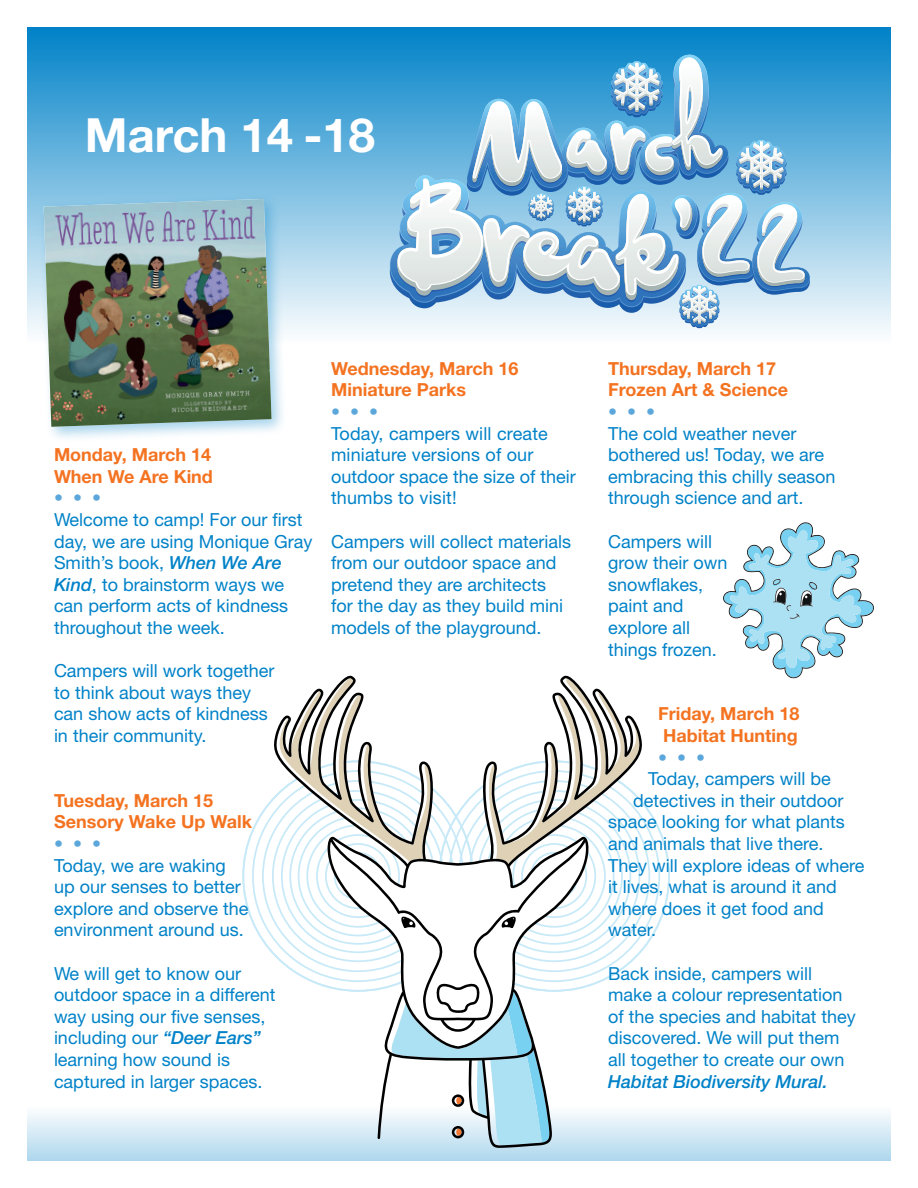
<style>
.page{position:relative;width:918px;height:1188px;background:#fff}
.page>*{position:absolute;margin:0;border:0;box-sizing:border-box;transform-origin:0 0}
.t1{font:700 47.25px "Helvetica Neue";color:#fff}
.t2{font:18px/21.6px "Helvetica Neue";color:#0082c8}
.t3{font:700 18px/21.6px "Helvetica Neue";color:#f47321}
.t4{font:italic 500 18px "Helvetica Neue";color:#0082c8}
.t5{font:18px "Helvetica Neue";color:#5ba6da}
.s1{font-weight:500;font-style:italic}
</style>
<div class="page">
<svg style="left:27px;top:1113px;width:864px;height:48px;background:#cce5f3"></svg>
<div style="left:27px;top:27px;width:864px;height:316px;background:linear-gradient(to bottom,#0081c7,#fbfdfe)"></div>
<svg style="left:390px;top:55px;width:420px;height:273px;background:#8bbedd"></svg>
<svg style="left:272px;top:675px;width:372px;height:473px"></svg>
<svg style="left:502px;top:914px;width:17px;height:14px"></svg>
<svg style="left:390px;top:983px;width:161px;height:162px"></svg>
<svg style="left:398px;top:914px;width:17px;height:14px"></svg>
<div style="left:38px;top:193px;width:249px;height:250px;background:#0082c8;opacity:.35"></div>
<img style="left:44px;top:199px;width:228px;height:228px">
<svg style="left:723px;top:522px;width:151px;height:157px"></svg>
<h1 class="t1" style="left:85px;top:106px;width:292px">March 14 -18</h1>
<p class="t3" style="left:54px;top:444px;width:160px">Monday, March 14<br>When We Are Kind</p>
<p class="t5" style="left:54px;top:487px;width:49px">• • •</p>
<p class="t2" style="left:54px;top:509px;width:260px">Welcome to camp! For our first day, we are using Monique Gray<br>Smith’s book, <span class="s1">When We Are<br>Kind</span>, to brainstorm ways we can perform acts of kindness throughout the week.</p>
<p class="t2" style="left:54px;top:660px;width:222px">Campers will work together to think about ways they can show acts of kindness in their community.</p>
<p class="t3" style="left:331px;top:357px;width:189px">Wednesday, March 16<br>Miniature Parks</p>
<p class="t5" style="left:331px;top:401px;width:49px">• • •</p>
<p class="t2" style="left:331px;top:422px;width:246px">Today, campers will create miniature versions of our outdoor space the size of their thumbs to visit!</p>
<p class="t2" style="left:331px;top:530px;width:241px">Campers will collect materials from our outdoor space and pretend they are architects for the day as they build mini models of the playground.</p>
<p class="t3" style="left:54px;top:789px;width:200px">Tuesday, March 15<br>Sensory Wake Up Walk</p>
<p class="t5" style="left:54px;top:833px;width:49px">• • •</p>
<p class="t2" style="left:54px;top:854px;width:196px">Today, we are waking up our senses to better explore and observe the environment around us.</p>
<p class="t2" style="left:54px;top:962px;width:223px">We will get to know our outdoor space in a different way using our five senses, including our <span class="s1">“Deer Ears” </span>learning how sound is captured in larger spaces.</p>
<p class="t3" style="left:608px;top:357px;width:182px">Thursday, March 17<br>Frozen Art &amp; Science</p>
<p class="t5" style="left:608px;top:401px;width:49px">• • •</p>
<p class="t2" style="left:608px;top:422px;width:229px">The cold weather never bothered us! Today, we are embracing this chilly season through science and art.</p>
<p class="t2" style="left:608px;top:530px;width:121px">Campers will grow their own snowflakes, paint and explore all things frozen.</p>
<p class="t3" style="left:658px;top:703px;width:143px">Friday, March 18<br>Habitat Hunting</p>
<p class="t5" style="left:658px;top:746px;width:49px">• • •</p>
<p class="t2" style="left:648px;top:768px;width:184px">Today, campers will be</p>
<p class="t2" style="left:633px;top:789px;width:212px">detectives in their outdoor</p>
<p class="t2" style="left:608px;top:811px;width:238px">space looking for what plants</p>
<p class="t2" style="left:608px;top:833px;width:217px">and animals that live there.</p>
<p class="t2" style="left:608px;top:854px;width:258px">They will explore ideas of where</p>
<p class="t2" style="left:608px;top:876px;width:230px">it lives, what is around it and</p>
<p class="t2" style="left:608px;top:897px;width:217px">where does it get food and</p>
<p class="t2" style="left:608px;top:919px;width:49px">water.</p>
<p class="t2" style="left:608px;top:962px;width:249px">Back inside, campers will make a colour representation of the species and habitat they discovered. We will put them all together to create our own</p>
<p class="t4" style="left:608px;top:1071px;width:221px">Habitat Biodiversity Mural.</p>
</div>
